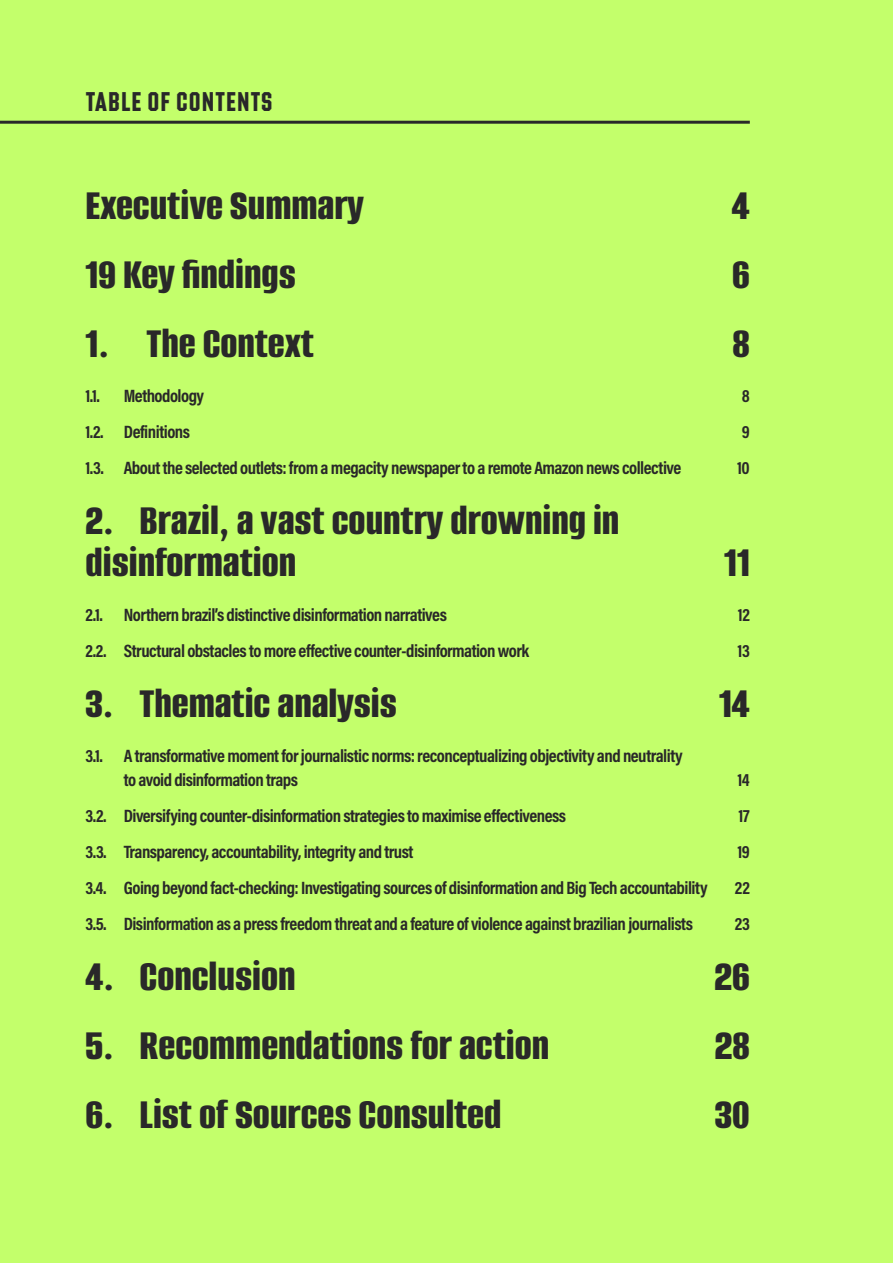
<style>
.page{position:relative;width:893px;height:1263px;background:#c3ff6b}
.page>*{position:absolute;margin:0;border:0;box-sizing:border-box;transform-origin:0 0}
.t1{font:800 45px/42px "Alumni Sans";color:#292829}
.t2{font:700 condensed 27px "Shuttleblock";letter-spacing:.04em;color:#292829}
.t3{font:700 18px/24px "Acumin Pro Cond";letter-spacing:-.03em;color:#292829}
</style>
<div class="page">
<hr style="left:0;top:121px;width:750px;height:3px;background:#292829">
<h2 class="t2" style="left:86px;top:86px;width:188px">TABLE OF CONTENTS</h2>
<h1 class="t1" style="left:86px;top:185px;width:280px">Executive Summary</h1>
<h1 class="t1" style="left:732px;top:185px;width:19px">4</h1>
<h1 class="t1" style="left:86px;top:254px;width:212px">19 Key findings</h1>
<h1 class="t1" style="left:732px;top:254px;width:19px">6</h1>
<h1 class="t1" style="left:86px;top:323px;width:230px">1. The Context</h1>
<h1 class="t1" style="left:732px;top:323px;width:19px">8</h1>
<p class="t3" style="left:86px;top:383px;width:16px">1.1.</p>
<p class="t3" style="left:124px;top:383px;width:82px">Methodology</p>
<p class="t3" style="left:742px;top:383px;width:10px">8</p>
<p class="t3" style="left:86px;top:419px;width:106px">1.2. Definitions</p>
<p class="t3" style="left:742px;top:419px;width:10px">9</p>
<p class="t3" style="left:86px;top:455px;width:597px">1.3. About the selected outlets: from a megacity newspaper to a remote Amazon news collective</p>
<p class="t3" style="left:737px;top:455px;width:14px">10</p>
<h1 class="t1" style="left:86px;top:500px;width:535px">2. Brazil, a vast country drowning in disinformation</h1>
<h1 class="t1" style="left:724px;top:542px;width:27px">11</h1>
<p class="t3" style="left:86px;top:602px;width:363px">2.1. Northern brazil’s distinctive disinformation narratives</p>
<p class="t3" style="left:738px;top:602px;width:13px">12</p>
<p class="t3" style="left:86px;top:638px;width:445px">2.2. Structural obstacles to more effective counter-disinformation work</p>
<p class="t3" style="left:738px;top:638px;width:14px">13</p>
<h1 class="t1" style="left:86px;top:683px;width:313px">3. Thematic analysis</h1>
<h1 class="t1" style="left:719px;top:683px;width:32px">14</h1>
<p class="t3" style="left:124px;top:743px;width:560px;text-indent:-38px">3.1. A transformative moment for journalistic norms: reconceptualizing objectivity and neutrality to avoid disinformation traps</p>
<p class="t3" style="left:737px;top:767px;width:14px">14</p>
<p class="t3" style="left:86px;top:803px;width:482px">3.2. Diversifying counter-disinformation strategies to maximise effectiveness</p>
<p class="t3" style="left:739px;top:803px;width:13px">17</p>
<p class="t3" style="left:86px;top:839px;width:329px">3.3. Transparency, accountability, integrity and trust</p>
<p class="t3" style="left:737px;top:839px;width:14px">19</p>
<p class="t3" style="left:86px;top:875px;width:624px">3.4. Going beyond fact-checking: Investigating sources of disinformation and Big Tech accountability</p>
<p class="t3" style="left:735px;top:875px;width:16px">22</p>
<p class="t3" style="left:86px;top:911px;width:609px">3.5. Disinformation as a press freedom threat and a feature of violence against brazilian journalists</p>
<p class="t3" style="left:735px;top:911px;width:17px">23</p>
<h1 class="t1" style="left:86px;top:956px;width:211px">4. Conclusion</h1>
<h1 class="t1" style="left:714px;top:956px;width:37px">26</h1>
<h1 class="t1" style="left:86px;top:1025px;width:465px">5. Recommendations for action</h1>
<h1 class="t1" style="left:715px;top:1025px;width:37px">28</h1>
<h1 class="t1" style="left:86px;top:1094px;width:417px">6. List of Sources Consulted</h1>
<h1 class="t1" style="left:715px;top:1094px;width:36px">30</h1>
</div>
